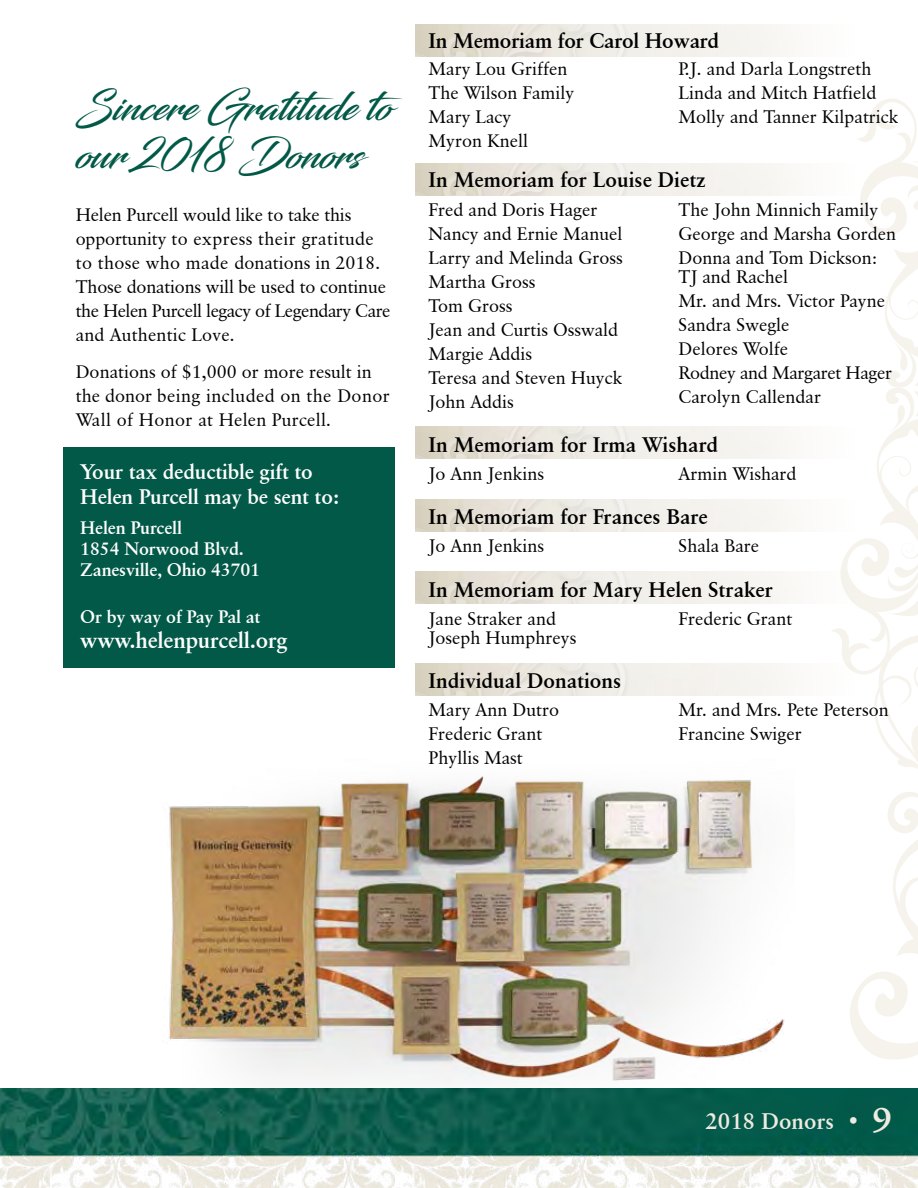
<style>
.page{position:relative;width:918px;height:1188px;background:#fff}
.page>*{position:absolute;margin:0;border:0;box-sizing:border-box;transform-origin:0 0}
.t1{font:39px/48px "Blacksword";color:#025948}
.t2{font:700 22.5px "Classical Garamond BT";letter-spacing:-.01em;color:#fff}
.t3{font:700 22.5px "Classical Garamond BT";color:#efebe1}
.t4{font:700 21px "Classical Garamond BT";color:#000}
.t5{font:700 21px/25.5px "Classical Garamond BT";letter-spacing:-.01em;color:#fff}
.t6{font:18px/24px "Classical Garamond BT";color:#000}
.t7{font:700 18px/21px "Classical Garamond BT";letter-spacing:-.01em;color:#fff}
.s1{font-size:36px}
</style>
<div class="page">
<img style="left:0;top:1089px;width:918px;height:99px">
<svg style="left:832px;top:99px;width:86px;height:960px"></svg>
<div style="left:64px;top:448px;width:331px;height:220px;background:#025948"></div>
<img style="left:145px;top:776px;width:650px;height:316px">
<img style="left:641px;top:163px;width:214px;height:33px">
<img style="left:641px;top:426px;width:214px;height:32px">
<img style="left:641px;top:499px;width:214px;height:32px">
<img style="left:641px;top:572px;width:214px;height:32px">
<img style="left:641px;top:663px;width:214px;height:32px">
<svg style="left:415px;top:24px;width:226px;height:32px;background:#e7e2d9"></svg>
<svg style="left:415px;top:163px;width:226px;height:33px;background:#e7e2d9"></svg>
<svg style="left:415px;top:426px;width:226px;height:32px;background:#e7e2d9"></svg>
<svg style="left:415px;top:499px;width:226px;height:32px;background:#e7e2d9"></svg>
<svg style="left:415px;top:572px;width:226px;height:32px;background:#e7e2d9"></svg>
<svg style="left:415px;top:663px;width:226px;height:32px;background:#e7e2d9"></svg>
<h1 class="t1" style="left:76px;top:82px;width:329px">Sincere Gratitude to our 2018 Donors</h1>
<p class="t6" style="left:76px;top:202px;width:316px">Helen Purcell would like to take this opportunity to express their gratitude to those who made donations in 2018.<br>Those donations will be used to continue the Helen Purcell legacy of Legendary Care and Authentic Love.</p>
<p class="t6" style="left:76px;top:360px;width:316px">Donations of $1,000 or more result in the donor being included on the Donor<br>Wall of Honor at Helen Purcell.</p>
<p class="t5" style="left:80px;top:459px;width:261px">Your tax deductible gift to<br>Helen Purcell may be sent to:</p>
<p class="t7" style="left:80px;top:517px;width:182px">Helen Purcell<br>1854 Norwood Blvd.<br>Zanesville, Ohio 43701</p>
<p class="t7" style="left:80px;top:606px;width:182px">Or by way of Pay Pal at</p>
<p class="t2" style="left:80px;top:627px;width:209px">www.helenpurcell.org</p>
<p class="t4" style="left:429px;top:27px;width:292px">In Memoriam for Carol Howard</p>
<p class="t6" style="left:429px;top:57px;width:147px">Mary Lou Griffen<br>The Wilson Family<br>Mary Lacy<br>Myron Knell</p>
<p class="t6" style="left:679px;top:57px;width:221px">P.J. and Darla Longstreth<br>Linda and Mitch Hatfield<br>Molly and Tanner Kilpatrick</p>
<p class="t4" style="left:429px;top:167px;width:279px">In Memoriam for Louise Dietz</p>
<p class="t6" style="left:429px;top:197px;width:196px">Fred and Doris Hager<br>Nancy and Ernie Manuel<br>Larry and Melinda Gross<br>Martha Gross<br>Tom Gross<br>Jean and Curtis Osswald<br>Margie Addis<br>Teresa and Steven Huyck<br>John Addis</p>
<p class="t6" style="left:679px;top:197px;width:219px">The John Minnich Family<br>George and Marsha Gorden<br>Donna and Tom Dickson:</p>
<p class="t6" style="left:679px;top:265px;width:215px">TJ and Rachel<br>Mr. and Mrs. Victor Payne<br>Sandra Swegle<br>Delores Wolfe<br>Rodney and Margaret Hager<br>Carolyn Callendar</p>
<p class="t4" style="left:429px;top:431px;width:291px">In Memoriam for Irma Wishard</p>
<p class="t6" style="left:429px;top:461px;width:117px">Jo Ann Jenkins</p>
<p class="t6" style="left:679px;top:461px;width:120px">Armin Wishard</p>
<p class="t4" style="left:429px;top:504px;width:281px">In Memoriam for Frances Bare</p>
<p class="t6" style="left:429px;top:534px;width:117px">Jo Ann Jenkins</p>
<p class="t6" style="left:679px;top:534px;width:82px">Shala Bare</p>
<p class="t4" style="left:429px;top:577px;width:346px">In Memoriam for Mary Helen Straker</p>
<p class="t6" style="left:429px;top:609px;width:149px;line-height:19.5px">Jane Straker and<br>Joseph Humphreys</p>
<p class="t6" style="left:679px;top:606px;width:115px">Frederic Grant</p>
<p class="t4" style="left:429px;top:668px;width:194px">Individual Donations</p>
<p class="t6" style="left:429px;top:698px;width:132px">Mary Ann Dutro<br>Frederic Grant<br>Phyllis Mast</p>
<p class="t6" style="left:679px;top:698px;width:212px">Mr. and Mrs. Pete Peterson<br>Francine Swiger</p>
<p class="t3" style="left:705px;top:1107px;width:189px">2018 Donors • <span class="s1">9</span></p>
</div>
